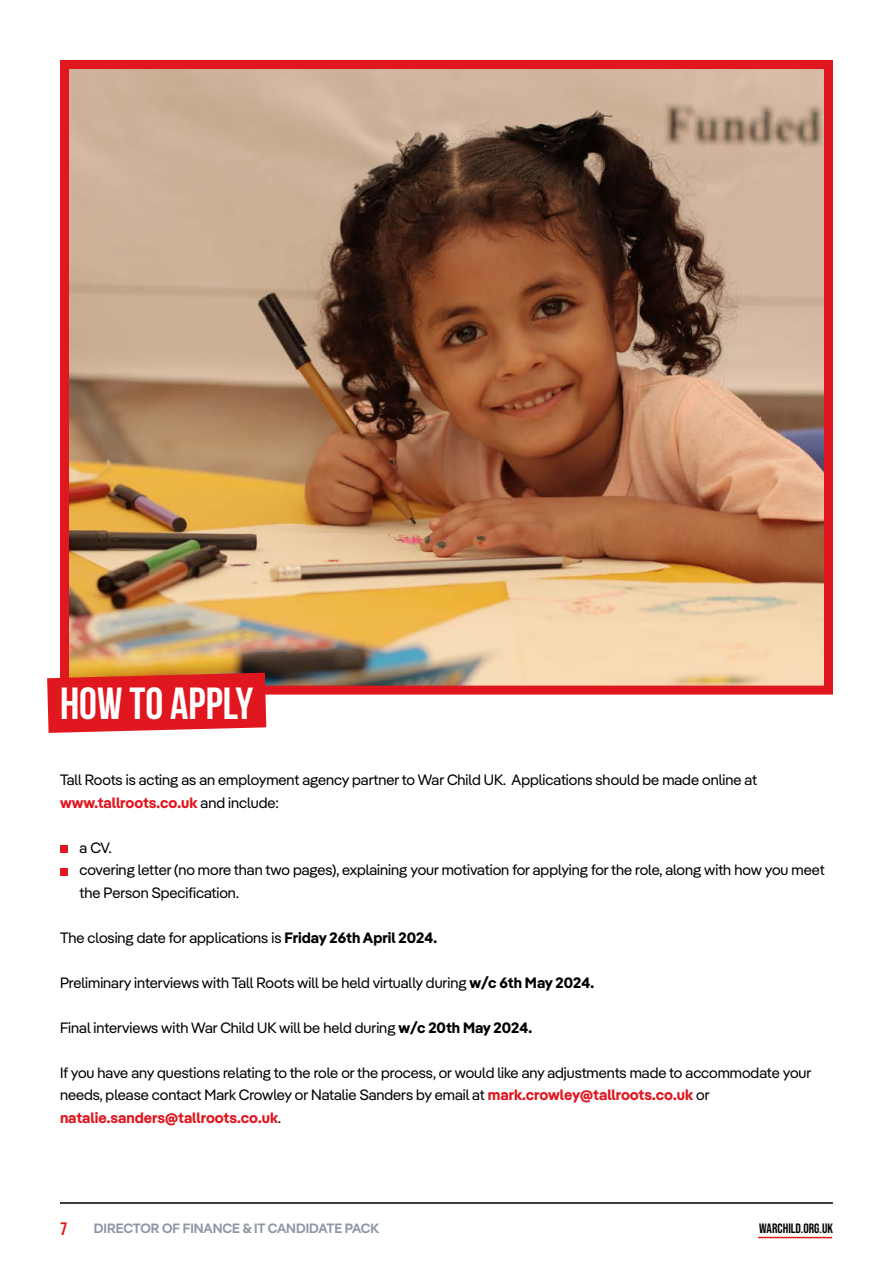
<style>
.page{position:relative;width:893px;height:1263px;background:#fff}
.page>*{position:absolute;margin:0;border:0;box-sizing:border-box;transform-origin:0 0}
.t1{font:700 45px "Bebas Neue";color:#fff}
.t2{font:18px "Bebas Neue";color:#e0171f}
.t3{font:15px/22.5px "Pangea Afrikan Trial";color:#000}
.t4{font:600 13.5px "Pangea Afrikan Trial";color:#8f95a4}
.t5{font:13.5px "Bebas Neue";color:#000}
.s1{font-weight:700;color:#e0171f}
.s2{font-weight:700}
</style>
<div class="page">
<hr style="left:60px;top:1202px;width:773px;height:2px;background:#000">
<hr style="left:758px;top:1237px;width:74px;height:1px;background:#e0171f">
<img style="left:70px;top:70px;width:753px;height:614px">
<div style="left:60px;top:60px;width:773px;height:634px;border:9px solid #e0171f"></div>
<svg style="left:47px;top:673px;width:219px;height:60px"></svg>
<div style="left:60px;top:845px;width:8px;height:7px;background:#e0171f"></div>
<div style="left:60px;top:868px;width:8px;height:7px;background:#e0171f"></div>
<h1 class="t1" style="left:60px;top:678px;width:195px">HOW TO APPLY</h1>
<p class="t3" style="left:60px;top:768px;width:698px">Tall Roots is acting as an employment agency partner to War Child UK. Applications should be made online at <span class="s1">www.tallroots.co.uk</span> and include:</p>
<p class="t3" style="left:80px;top:835px;width:746px">a CV.<br>covering letter (no more than two pages), explaining your motivation for applying for the role, along with how you meet the Person Specification.</p>
<p class="t3" style="left:60px;top:925px;width:379px">The closing date for applications is <span class="s2">Friday 26th April 2024.</span></p>
<p class="t3" style="left:60px;top:970px;width:536px">Preliminary interviews with Tall Roots will be held virtually during <span class="s2">w/c 6th May 2024.</span></p>
<p class="t3" style="left:60px;top:1015px;width:474px">Final interviews with War Child UK will be held during <span class="s2">w/c 20th May 2024.</span></p>
<p class="t3" style="left:60px;top:1060px;width:753px">If you have any questions relating to the role or the process, or would like any adjustments made to accommodate your needs, please contact Mark Crowley or Natalie Sanders by email at <span class="s1">mark.crowley@tallroots.co.uk</span> or <span class="s1">natalie.sanders@tallroots.co.uk</span>.</p>
<p class="t2" style="left:60px;top:1219px;width:9px">7</p>
<p class="t4" style="left:94px;top:1219px;width:287px">DIRECTOR OF FINANCE &amp; IT CANDIDATE PACK</p>
<p class="t5" style="left:759px;top:1221px;width:75px">WARCHILD.ORG.UK</p>
</div>
